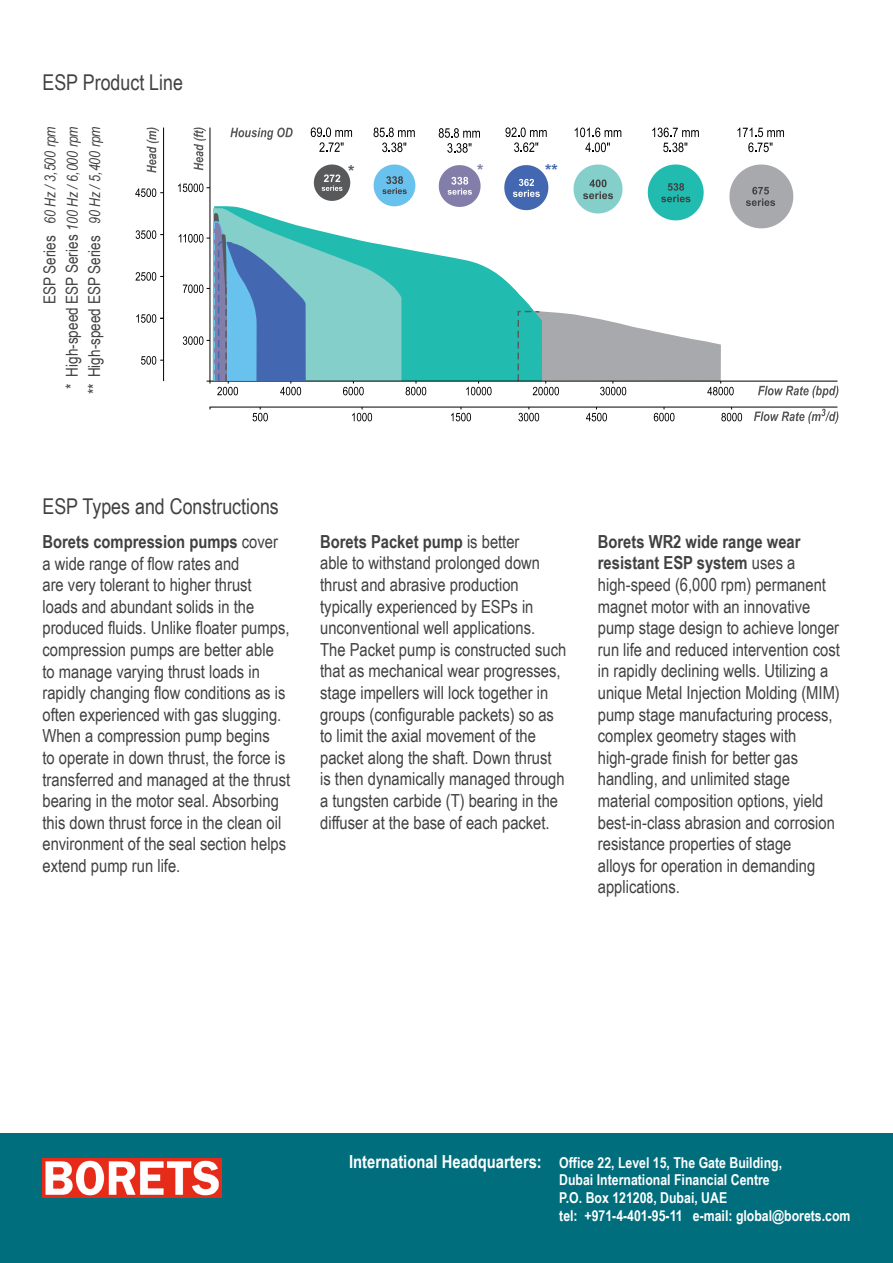
<style>
.page{position:relative;width:893px;height:1263px;background:#fff}
.page>*{position:absolute;margin:0;border:0;box-sizing:border-box;transform-origin:0 0}
.t1{font:21.75px "Arial Narrow";color:#414042}
.t2{font:18px/21.6px "Arial Narrow";color:#414042}
.t3{font:16.5px/22.2px "Arial Narrow";color:#414042}
.t4{font:700 16.2px "Arial Narrow";color:#4367b0;scale:1.23 1}
.t5{font:700 16.2px "Arial Narrow";color:#58595b;scale:1.23 1}
.t6{font:700 16.2px "Arial Narrow";color:#827da9;scale:1.23 1}
.t7{font:700 15px/17.7px "Arial Narrow";color:#fff}
.t8{font:italic 15px "Arial Narrow";color:#414042}
.s1{font-style:normal;font-size:18px;color:#fff}
.s2{font-style:normal;font-size:16.5px}
.s3{color:#fff}
.s4{font-style:italic}
.s5{font-style:italic;font-size:15px}
.s6{font-weight:700}
.s7{font-size:18px}
</style>
<div class="page">
<div style="left:0;top:1133px;width:893px;height:130px;background:#006e7d"></div>
<img style="left:43px;top:1159px;width:178px;height:39px">
<svg style="left:426px;top:210px;width:107px;height:171px;fill:#21bbaf"></svg>
<hr style="left:163px;top:128px;width:1px;height:253px;background:#000">
<svg style="left:652px;top:128px;width:47px;height:24px"></svg>
<svg style="left:648px;top:164px;width:56px;height:56px"></svg>
<svg style="left:573px;top:164px;width:49px;height:49px"></svg>
<svg style="left:575px;top:128px;width:46px;height:24px"></svg>
<svg style="left:466px;top:382px;width:26px;height:13px"></svg>
<svg style="left:758px;top:386px;width:80px;height:12px"></svg>
<hr style="left:210px;top:407px;width:627px;height:1px;background:#000">
<svg style="left:253px;top:407px;width:15px;height:14px"></svg>
<svg style="left:352px;top:407px;width:20px;height:14px"></svg>
<svg style="left:451px;top:407px;width:20px;height:14px"></svg>
<svg style="left:518px;top:407px;width:21px;height:14px"></svg>
<svg style="left:586px;top:407px;width:21px;height:14px"></svg>
<svg style="left:654px;top:407px;width:20px;height:14px"></svg>
<svg style="left:754px;top:409px;width:84px;height:15px"></svg>
<svg style="left:147px;top:128px;width:12px;height:45px"></svg>
<svg style="left:141px;top:356px;width:23px;height:9px"></svg>
<svg style="left:136px;top:314px;width:28px;height:9px"></svg>
<svg style="left:135px;top:272px;width:29px;height:9px"></svg>
<svg style="left:136px;top:230px;width:28px;height:9px"></svg>
<svg style="left:135px;top:188px;width:29px;height:9px"></svg>
<svg style="left:517px;top:309px;width:217px;height:86px"></svg>
<svg style="left:737px;top:128px;width:47px;height:24px"></svg>
<svg style="left:729px;top:164px;width:64px;height:64px"></svg>
<hr style="left:210px;top:381px;width:627px;height:1px;background:#000">
<svg style="left:721px;top:407px;width:21px;height:14px"></svg>
<svg style="left:504px;top:165px;width:44px;height:45px"></svg>
<svg style="left:505px;top:127px;width:42px;height:25px"></svg>
<svg style="left:439px;top:165px;width:42px;height:42px"></svg>
<svg style="left:439px;top:128px;width:41px;height:25px"></svg>
<svg style="left:178px;top:127px;width:248px;height:268px"></svg>
<p class="t1" style="left:43px;top:66px;width:142px">ESP Product Line</p>
<p class="t8" style="left:40px;top:339px;width:214px;rotate:-90deg"><span class="s1">*</span> <span class="s2">ESP Series</span> 60 Hz / 3,500 rpm</p>
<p class="t3" style="left:60px;top:395px;width:271px;rotate:-90deg"><span class="s3">*</span><span class="s4">*</span> High-speed ESP Series <span class="s5">100 Hz / 6,000 rpm </span><span class="s4">**</span> High-speed ESP Series <span class="s5">90 Hz / 5,400 rpm</span></p>
<p class="t5" style="left:348px;top:159px;width:7px">*</p>
<p class="t6" style="left:477px;top:158px;width:7px">*</p>
<p class="t4" style="left:545px;top:158px;width:12px">**</p>
<p class="t1" style="left:43px;top:490px;width:238px">ESP Types and Constructions</p>
<p class="t2" style="left:43px;top:530px;width:249px"><span class="s6">Borets compression pumps</span> cover a wide range of flow rates and<br>are very tolerant to higher thrust loads and abundant solids in the produced fluids. Unlike floater pumps, compression pumps are better able to manage varying thrust loads in rapidly changing flow conditions as is often experienced with gas slugging.<br>When a compression pump begins<br>to operate in down thrust, the force is transferred and managed at the thrust bearing in the motor seal. Absorbing this down thrust force in the clean oil environment of the seal section helps extend pump run life.</p>
<p class="t2" style="left:320px;top:530px;width:248px"><span class="s6">Borets Packet pump</span> is better<br>able to withstand prolonged down thrust and abrasive production typically experienced by ESPs in unconventional well applications.<br>The Packet pump is constructed such that as mechanical wear progresses, stage impellers will lock together in groups (configurable packets) so as to limit the axial movement of the packet along the shaft. Down thrust is then dynamically managed through a tungsten carbide (T) bearing in the diffuser at the base of each packet.</p>
<p class="t2" style="left:598px;top:530px;width:244px"><span class="s6">Borets WR2 wide range wear resistant ESP system</span> uses a high-speed (6,000 rpm) permanent magnet motor with an innovative pump stage design to achieve longer run life and reduced intervention cost in rapidly declining wells. Utilizing a unique Metal Injection Molding (MIM) pump stage manufacturing process, complex geometry stages with high-grade finish for better gas handling, and unlimited stage material composition options, yield best-in-class abrasion and corrosion resistance properties of stage<br>alloys for operation in demanding applications.</p>
<p class="t7" style="left:559px;top:1153px;width:293px;text-indent:-210px"><span class="s7">International Headquarters:</span> Office 22, Level 15, The Gate Building,<br>Dubai International Financial Centre<br>P.O. Box 121208, Dubai, UAE<br>tel: +971-4-401-95-11 e-mail: global@borets.com</p>
</div>
